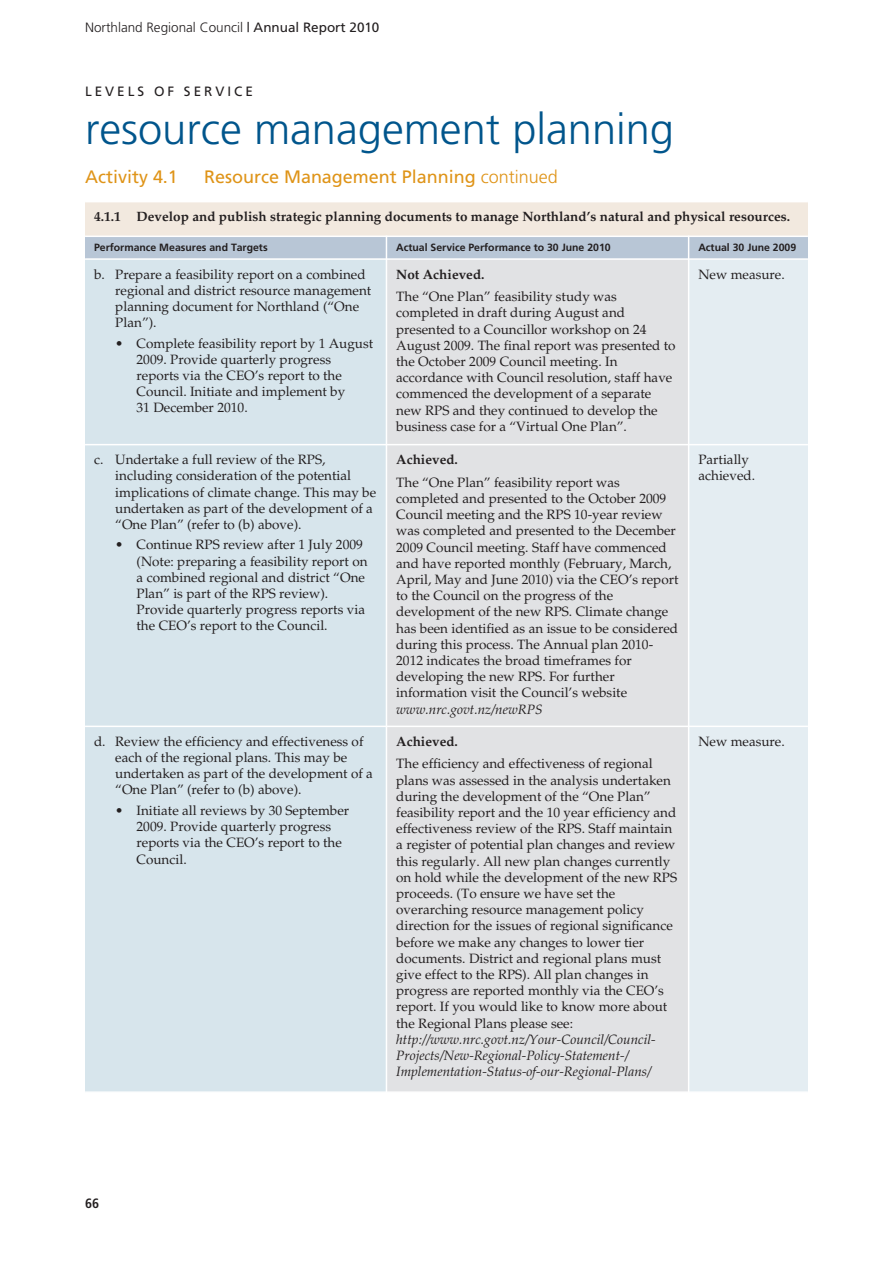
<style>
.page{position:relative;width:893px;height:1263px;background:#fff}
.page>*{position:absolute;margin:0;border:0;box-sizing:border-box;transform-origin:0 0}
.t1{font:300 43.5px "Frutiger Maori";color:#00558c}
.t2{font:18px "Frutiger Maori";color:#df9418}
.t3{font:13.5px/16.2px "Palatino Maori";color:#231f20}
.t4{font:italic 13.5px/16.2px "Palatino Maori";color:#231f20}
.t5{font:700 13.5px "Palatino Maori";color:#231f20}
.t6{font:300 13.5px "Frutiger Maori";color:#231f20}
.t7{font:13.5px "Frutiger Maori";letter-spacing:.22em;color:#231f20}
.t8{font:700 condensed 13.5px "Frutiger Maori";color:#231f20}
.t9{font:700 10.5px "Frutiger Maori";color:#231f20}
.s1{font-weight:400}
.s2{font-weight:300}
</style>
<div class="page">
<div style="left:85px;top:201px;width:723px;height:35px;background:#f2e9df"></div>
<div style="left:85px;top:236px;width:301px;height:23px;background:#b8c6d6"></div>
<div style="left:386px;top:236px;width:303px;height:23px;background:#b8c6d6"></div>
<div style="left:689px;top:236px;width:119px;height:23px;background:#b8c6d6"></div>
<div style="left:85px;top:259px;width:301px;height:186px;background:#d7e5ec"></div>
<div style="left:386px;top:259px;width:303px;height:186px;background:#e1e2e4"></div>
<div style="left:689px;top:259px;width:119px;height:186px;background:#e4edf2"></div>
<div style="left:85px;top:445px;width:301px;height:281px;background:#d7e5ec"></div>
<div style="left:386px;top:445px;width:303px;height:281px;background:#e1e2e4"></div>
<div style="left:689px;top:445px;width:119px;height:281px;background:#e4edf2"></div>
<div style="left:85px;top:726px;width:301px;height:367px;background:#d7e5ec"></div>
<div style="left:386px;top:726px;width:303px;height:367px;background:#e1e2e4"></div>
<div style="left:689px;top:726px;width:119px;height:367px;background:#e4edf2"></div>
<hr style="left:386px;top:236px;width:1px;height:857px;background:#fff">
<hr style="left:688px;top:236px;width:1px;height:857px;background:#fff">
<hr style="left:85px;top:201px;width:723px;height:1px;background:#fff">
<hr style="left:85px;top:236px;width:723px;height:1px;background:#fff">
<hr style="left:85px;top:258px;width:723px;height:2px;background:#fff">
<hr style="left:85px;top:444px;width:723px;height:1px;background:#fff">
<hr style="left:85px;top:726px;width:723px;height:1px;background:#fff">
<hr style="left:85px;top:1091px;width:723px;height:2px;background:#fff">
<p class="t6" style="left:85px;top:22px;width:296px">Northland Regional Council <span class="s1">| Annual Report 2010</span></p>
<p class="t7" style="left:85px;top:85px;width:169px">LEVELS OF SERVICE</p>
<h1 class="t1" style="left:85px;top:111px;width:591px">resource management planning</h1>
<h2 class="t2" style="left:85px;top:170px;width:94px">Activity 4.1</h2>
<h2 class="t2" style="left:204px;top:170px;width:355px">Resource Management Planning <span class="s2">continued</span></h2>
<p class="t5" style="left:94px;top:212px;width:698px">4.1.1 Develop and publish strategic planning documents to manage Northland’s natural and physical resources.</p>
<p class="t9" style="left:94px;top:243px;width:175px">Performance Measures and Targets</p>
<p class="t9" style="left:396px;top:243px;width:216px">Actual Service Performance to 30 June 2010</p>
<p class="t9" style="left:698px;top:243px;width:99px">Actual 30 June 2009</p>
<p class="t3" style="left:115px;top:267px;width:258px;text-indent:-21px">b. Prepare a feasibility report on a combined regional and district resource management planning document for Northland (“One Plan”).</p>
<p class="t3" style="left:137px;top:336px;width:238px;text-indent:-21px">• Complete feasibility report by 1 August<br>2009. Provide quarterly progress reports via the CEO’s report to the<br>Council. Initiate and implement by<br>31 December 2010.</p>
<p class="t5" style="left:396px;top:269px;width:90px">Not Achieved.</p>
<p class="t3" style="left:396px;top:290px;width:281px">The “One Plan” feasibility study was completed in draft during August and presented to a Councillor workshop on 24<br>August 2009. The final report was presented to the October 2009 Council meeting. In accordance with Council resolution, staff have commenced the development of a separate new RPS and they continued to develop the business case for a “Virtual One Plan”.</p>
<p class="t3" style="left:698px;top:267px;width:88px">New measure.</p>
<p class="t3" style="left:115px;top:453px;width:262px;text-indent:-21px">c. Undertake a full review of the RPS, including consideration of the potential implications of climate change. This may be undertaken as part of the development of a “One Plan” (refer to (b) above).</p>
<p class="t3" style="left:137px;top:538px;width:232px;text-indent:-21px">• Continue RPS review after 1 July 2009 (Note: preparing a feasibility report on a combined regional and district “One Plan” is part of the RPS review).<br>Provide quarterly progress reports via the CEO’s report to the Council.</p>
<p class="t3" style="left:115px;top:735px;width:259px;text-indent:-21px">d. Review the efficiency and effectiveness of each of the regional plans. This may be undertaken as part of the development of a “One Plan” (refer to (b) above).</p>
<p class="t3" style="left:137px;top:804px;width:214px;text-indent:-21px">• Initiate all reviews by 30 September<br>2009. Provide quarterly progress reports via the CEO’s report to the<br>Council.</p>
<p class="t5" style="left:396px;top:455px;width:63px">Achieved.</p>
<p class="t3" style="left:396px;top:476px;width:284px">The “One Plan” feasibility report was completed and presented to the October 2009<br>Council meeting and the RPS 10-year review was completed and presented to the December 2009 Council meeting. Staff have commenced and have reported monthly (February, March, April, May and June 2010) via the CEO’s report to the Council on the progress of the development of the new RPS. Climate change has been identified as an issue to be considered during this process. The Annual plan 2010- 2012 indicates the broad timeframes for developing the new RPS. For further information visit the Council’s website</p>
<p class="t4" style="left:396px;top:702px;width:148px">www.nrc.govt.nz/newRPS</p>
<p class="t5" style="left:396px;top:736px;width:63px">Achieved.</p>
<p class="t3" style="left:396px;top:757px;width:282px">The efficiency and effectiveness of regional plans was assessed in the analysis undertaken during the development of the “One Plan” feasibility report and the 10 year efficiency and effectiveness review of the RPS. Staff maintain a register of potential plan changes and review this regularly. All new plan changes currently on hold while the development of the new RPS proceeds. (To ensure we have set the overarching resource management policy direction for the issues of regional significance before we make any changes to lower tier documents. District and regional plans must give effect to the RPS). All plan changes in progress are reported monthly via the CEO’s report. If you would like to know more about the Regional Plans please see:</p>
<p class="t4" style="left:396px;top:1033px;width:261px">http://www.nrc.govt.nz/Your-Council/Council-<br>Projects/New-Regional-Policy-Statement-/<br>Implementation-Status-of-our-Regional-Plans/</p>
<p class="t3" style="left:698px;top:453px;width:58px">Partially achieved.</p>
<p class="t3" style="left:698px;top:735px;width:88px">New measure.</p>
<p class="t8" style="left:85px;top:1198px;width:16px">66</p>
</div>
